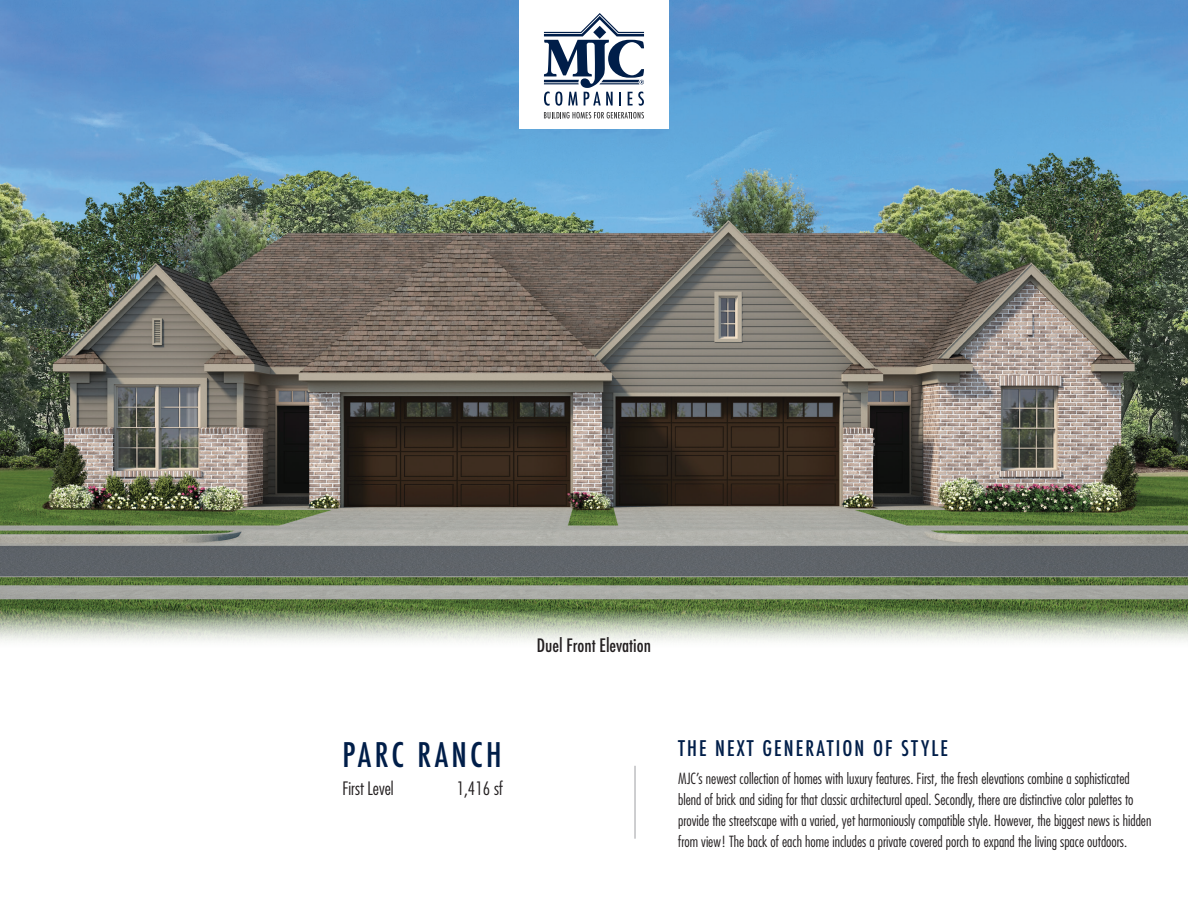
<style>
.page{position:relative;width:1188px;height:918px;background:#fff}
.page>*{position:absolute;margin:0;border:0;box-sizing:border-box;transform-origin:0 0}
.t1{font:500 condensed 33px "Futura";letter-spacing:.1em;color:#001e49}
.t2{font:500 condensed 21px "Futura";letter-spacing:.1em;color:#001e49}
.t3{font:500 condensed 18px "Futura";color:#231f20}
.t4{font:300 condensed 18px "Futura";color:#231f20}
.t5{font:300 condensed 15px/21px "Futura";color:#231f20}
</style>
<div class="page">
<img style="left:0;top:0;width:1188px;height:642px">
<div style="left:519px;top:0;width:150px;height:129px;background:#fff"></div>
<svg style="left:544px;top:13px;width:100px;height:93px"></svg>
<svg style="left:544px;top:112px;width:100px;height:7px"></svg>
<hr style="left:634px;top:766px;width:2px;height:73px;background:#a8a9ad">
<img style="left:110px;top:0;width:967px;height:1px">
<p class="t3" style="left:537px;top:634px;width:116px">Duel Front Elevation</p>
<h1 class="t1" style="left:342px;top:734px;width:161px">PARC RANCH</h1>
<p class="t4" style="left:342px;top:778px;width:53px">First Level</p>
<p class="t4" style="left:457px;top:778px;width:48px">1,416 sf</p>
<h2 class="t2" style="left:678px;top:735px;width:271px">THE NEXT GENERATION OF STYLE</h2>
<p class="t5" style="left:678px;top:768px;width:475px">MJC’s newest collection of homes with luxury features. First, the fresh elevations combine a sophisticated blend of brick and siding for that classic architectural apeal. Secondly, there are distinctive color palettes to provide the streetscape with a varied, yet harmoniously compatible style. However, the biggest news is hidden from view! The back of each home includes a private covered porch to expand the living space outdoors.</p>
</div>
